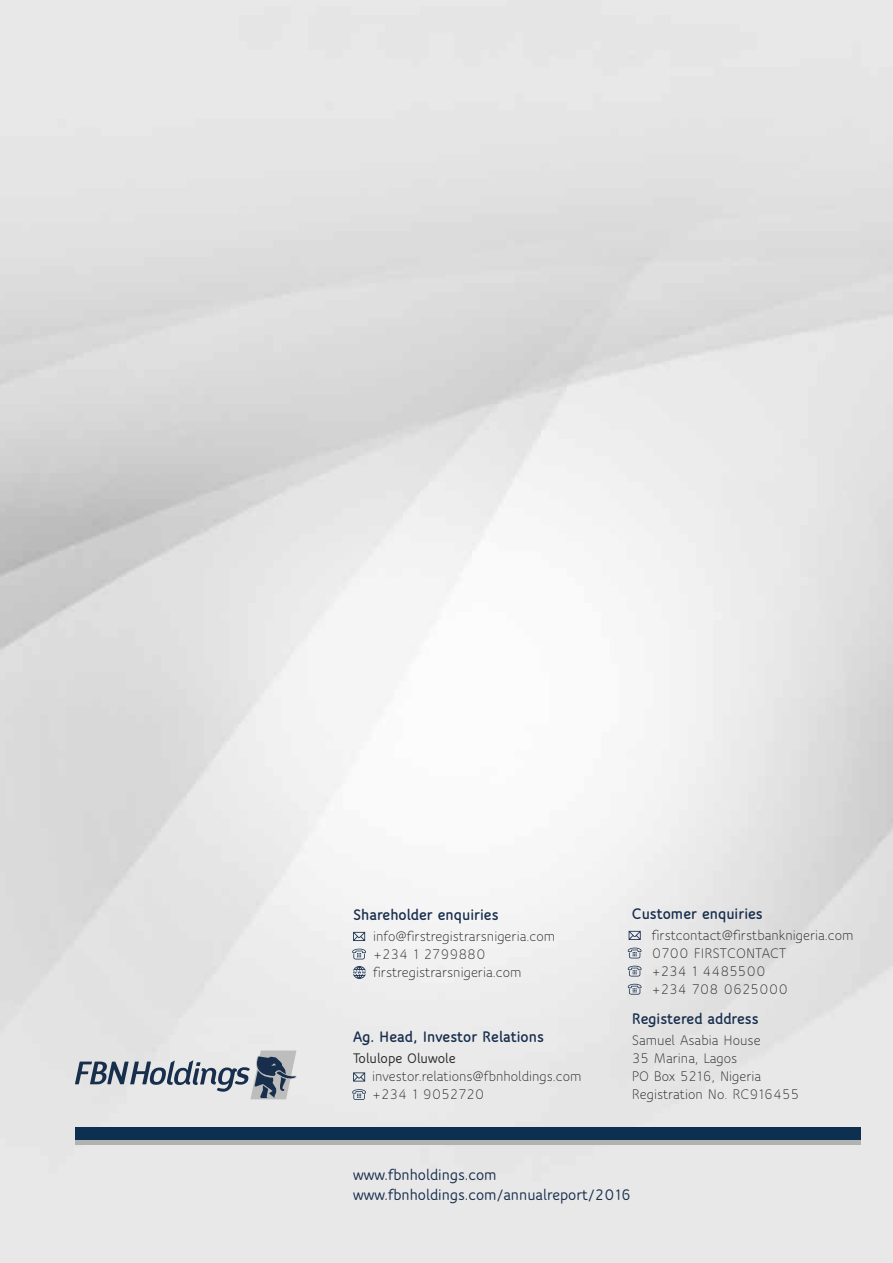
<style>
.page{position:relative;width:893px;height:1263px;background:#fff}
.page>*{position:absolute;margin:0;border:0;box-sizing:border-box;transform-origin:0 0}
.t1{font:800 16.5px "Speak OT";color:#172e4d}
.t2{font:700 16.5px/19.8px "Speak OT";color:#172e4d}
.t3{font:15px/18px "Speak OT";color:#292829}
.t4{font:700 15px "Speak OT";color:#292829}
</style>
<div class="page">
<img style="left:0;top:0;width:893px;height:1263px">
<svg style="left:75px;top:1050px;width:222px;height:49px;background:#b2b7be"></svg>
<div style="left:75px;top:1127px;width:785px;height:18px;background:#0d2f50"></div>
<div style="left:75px;top:1140px;width:785px;height:5px;background:#b1b3b3"></div>
<svg style="left:353px;top:932px;width:12px;height:9px"></svg>
<svg style="left:352px;top:948px;width:14px;height:11px"></svg>
<svg style="left:353px;top:966px;width:13px;height:13px"></svg>
<svg style="left:353px;top:1072px;width:12px;height:9px"></svg>
<svg style="left:352px;top:1089px;width:14px;height:11px"></svg>
<svg style="left:629px;top:931px;width:12px;height:9px"></svg>
<svg style="left:627px;top:947px;width:15px;height:11px"></svg>
<svg style="left:627px;top:966px;width:15px;height:10px"></svg>
<svg style="left:627px;top:984px;width:15px;height:10px"></svg>
<p class="t1" style="left:353px;top:904px;width:147px">Shareholder enquiries</p>
<p class="t3" style="left:373px;top:926px;width:184px">info@firstregistrarsnigeria.com +234 1 2799880 firstregistrarsnigeria.com</p>
<p class="t1" style="left:353px;top:1026px;width:192px">Ag. Head, Investor Relations</p>
<p class="t4" style="left:353px;top:1049px;width:104px">Tolulope Oluwole</p>
<p class="t3" style="left:372px;top:1067px;width:211px">investor.relations@fbnholdings.com +234 1 9052720</p>
<p class="t1" style="left:632px;top:903px;width:133px">Customer enquiries</p>
<p class="t3" style="left:652px;top:926px;width:203px">firstcontact@firstbanknigeria.com<br>0700 FIRSTCONTACT<br>+234 1 4485500<br>+234 708 0625000</p>
<p class="t1" style="left:632px;top:1008px;width:128px">Registered address</p>
<p class="t3" style="left:632px;top:1031px;width:169px">Samuel Asabia House<br>35 Marina, Lagos<br>PO Box 5216, Nigeria<br>Registration No. RC916455</p>
<p class="t2" style="left:353px;top:1164px;width:279px">www.fbnholdings.com www.fbnholdings.com/annualreport/2016</p>
</div>
